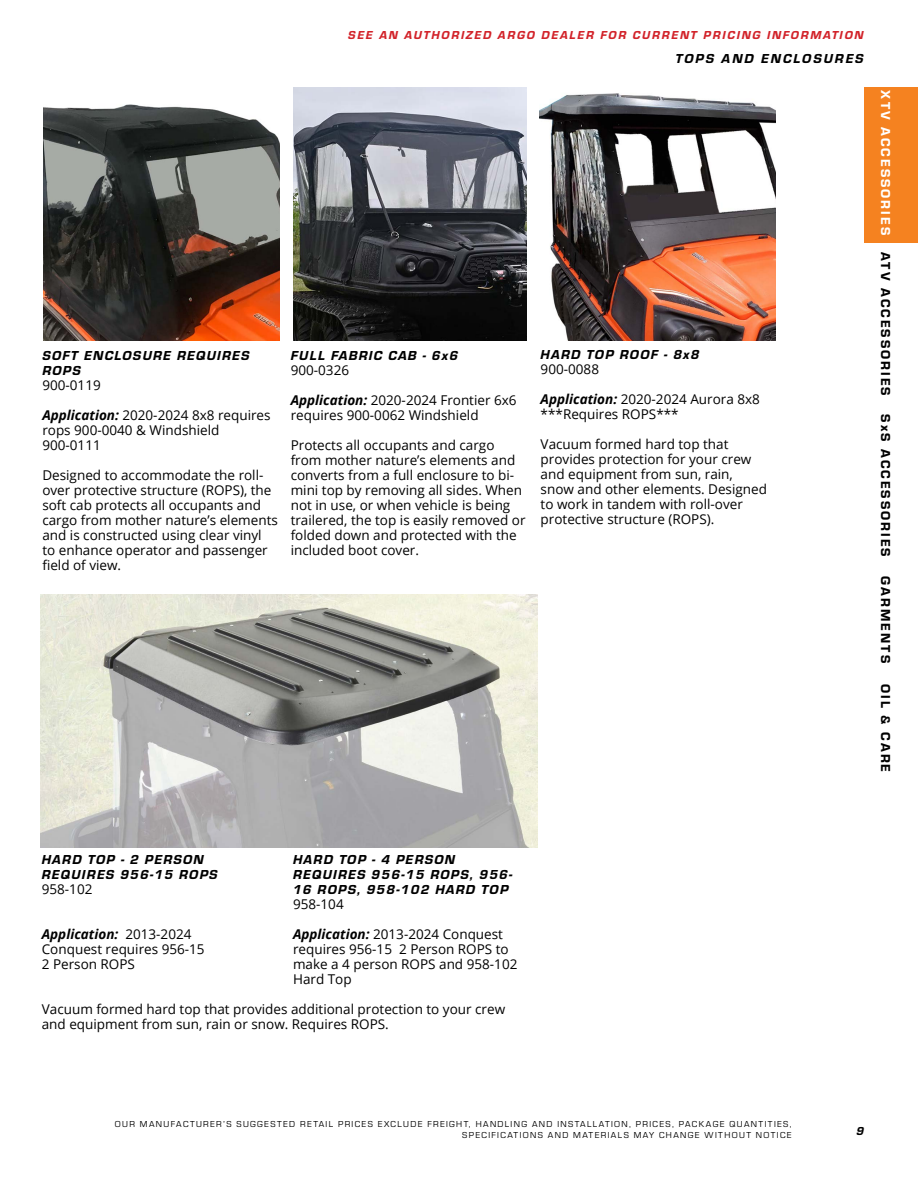
<style>
.page{position:relative;width:918px;height:1188px;background:#fff}
.page>*{position:absolute;margin:0;border:0;box-sizing:border-box;transform-origin:0 0}
.t1{font:13.5px/15px "Open Sans";color:#000}
.t2{font:13.5px/15px "Eurostile Hea Ita";letter-spacing:.1em;color:#000}
.t3{font:13.5px "Eurostile Hea";letter-spacing:.15em;color:#000}
.t4{font:13.5px "Eurostile Hea Ita";letter-spacing:.15em;color:#000}
.t5{font:13.5px "Eurostile Hea";letter-spacing:.15em;color:#fff}
.t6{font:12px "Eurostile Hea Ita";letter-spacing:.15em;color:#d2232a}
.t7{font:12px "Eurostile Hea Ita";color:#000}
.t8{font:9px/10.8px "Eurostile";letter-spacing:.15em;color:#000;text-align:right}
.s1{font-weight:700;font-style:italic}
</style>
<div class="page">
<img style="left:40px;top:594px;width:497px;height:253px">
<img style="left:43px;top:104px;width:237px;height:237px">
<img style="left:540px;top:93px;width:236px;height:248px">
<img style="left:294px;top:87px;width:233px;height:254px">
<div style="left:864px;top:87px;width:54px;height:156px;background:#f58220"></div>
<p class="t6" style="left:348px;top:27px;width:517px">SEE AN AUTHORIZED ARGO DEALER FOR CURRENT PRICING INFORMATION</p>
<p class="t4" style="left:675px;top:49px;width:190px">TOPS AND ENCLOSURES</p>
<p class="t2" style="left:42px;top:348px;width:209px">SOFT ENCLOSURE REQUIRES<br>ROPS</p>
<p class="t1" style="left:42px;top:378px;width:60px">900-0119</p>
<p class="t1" style="left:42px;top:408px;width:230px"><span class="s1">Application:</span> 2020-2024 8x8 requires rops 900-0040 &amp; Windshield<br>900-0111</p>
<p class="t1" style="left:42px;top:468px;width:237px">Designed to accommodate the roll&shy;over protective structure (ROPS), the soft cab protects all occupants and cargo from mother nature’s elements and is constructed using clear vinyl to enhance operator and passenger field of view.</p>
<p class="t2" style="left:291px;top:348px;width:169px">FULL FABRIC CAB - 6x6</p>
<p class="t1" style="left:291px;top:363px;width:60px">900-0326</p>
<p class="t1" style="left:291px;top:393px;width:227px"><span class="s1">Application:</span> 2020-2024 Frontier 6x6 requires 900-0062 Windshield</p>
<p class="t1" style="left:291px;top:438px;width:236px">Protects all occupants and cargo from mother nature’s elements and converts from a full enclosure to bi&shy;mini top by removing all sides. When not in use, or when vehicle is being trailered, the top is easily removed or folded down and protected with the included boot cover.</p>
<p class="t2" style="left:541px;top:346px;width:160px">HARD TOP ROOF - 8x8</p>
<p class="t1" style="left:541px;top:361px;width:60px">900-0088</p>
<p class="t1" style="left:541px;top:391px;width:221px"><span class="s1">Application:</span> 2020-2024 Aurora 8x8 ***Requires ROPS***</p>
<p class="t1" style="left:541px;top:436px;width:228px">Vacuum formed hard top that provides protection for your crew and equipment from sun, rain, snow and other elements. Designed to work in tandem with roll-over protective structure (ROPS).</p>
<p class="t5" style="left:895px;top:90px;width:146px;rotate:90deg">XTV ACCESSORIES</p>
<p class="t3" style="left:895px;top:252px;width:145px;rotate:90deg">ATV ACCESSORIES</p>
<p class="t3" style="left:895px;top:414px;width:144px;rotate:90deg">SxS ACCESSORIES</p>
<p class="t3" style="left:895px;top:576px;width:88px;rotate:90deg">GARMENTS</p>
<p class="t3" style="left:895px;top:684px;width:89px;rotate:90deg">OIL &amp; CARE</p>
<p class="t2" style="left:293px;top:851px;width:221px">HARD TOP - 4 PERSON<br>REQUIRES 956-15 ROPS, 956-<br>16 ROPS, 958-102 HARD TOP</p>
<p class="t1" style="left:293px;top:896px;width:52px">958-104</p>
<p class="t1" style="left:293px;top:926px;width:226px"><span class="s1">Application:</span> 2013-2024 Conquest requires 956-15 2 Person ROPS to make a 4 person ROPS and 958-102<br>Hard Top</p>
<p class="t2" style="left:42px;top:851px;width:177px">HARD TOP - 2 PERSON<br>REQUIRES 956-15 ROPS</p>
<p class="t1" style="left:42px;top:881px;width:52px">958-102</p>
<p class="t1" style="left:42px;top:926px;width:164px"><span class="s1">Application:</span> 2013-2024<br>Conquest requires 956-15<br>2 Person ROPS</p>
<p class="t1" style="left:42px;top:1001px;width:465px">Vacuum formed hard top that provides additional protection to your crew and equipment from sun, rain or snow. Requires ROPS.</p>
<p class="t8" style="left:115px;top:1119px;width:678px">OUR MANUFACTURER’S SUGGESTED RETAIL PRICES EXCLUDE FREIGHT, HANDLING AND INSTALLATION, PRICES, PACKAGE QUANTITIES,<br>SPECIFICATIONS AND MATERIALS MAY CHANGE WITHOUT NOTICE</p>
<p class="t7" style="left:856px;top:1123px;width:9px">9</p>
</div>
